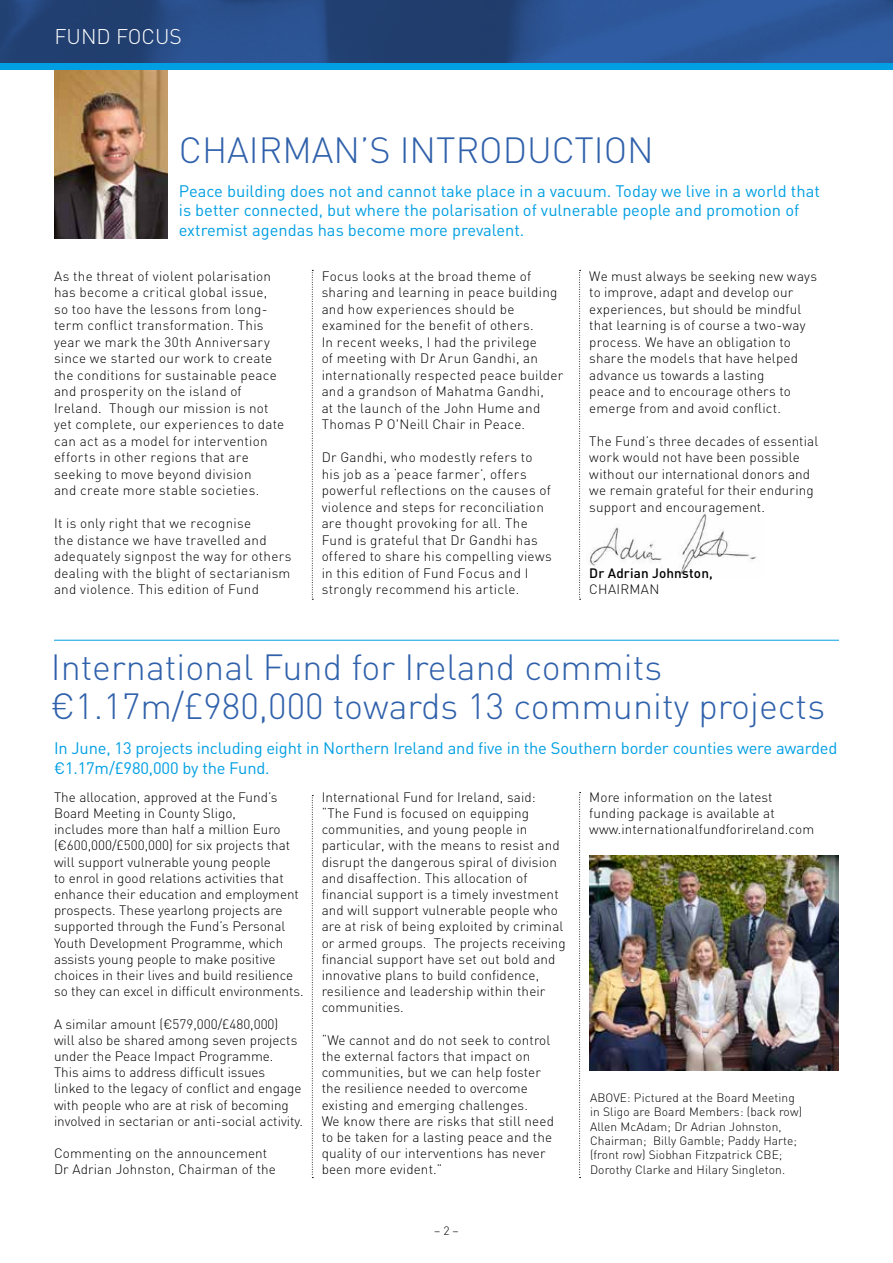
<style>
.page{position:relative;width:893px;height:1263px;background:#fff}
.page>*{position:absolute;margin:0;border:0;box-sizing:border-box;transform-origin:0 0}
.t1{font:300 36px/39px "DIN";color:#3061ab}
.t2{font:300 21px "DIN";color:#fff}
.t3{font:16.5px/19.8px "DIN";color:#009fe3}
.t4{font:300 13.5px/16.5px "DIN";letter-spacing:.01em;color:#000}
.t5{font:500 13.5px "DIN";letter-spacing:.01em;color:#000}
.t6{font:300 13.5px "DIN";letter-spacing:.035em;color:#000}
.t7{font:300 12px/14.4px "DIN";letter-spacing:.01em;color:#000}
.s1{font-family:"DIN Euro";font-weight:400}
.s2{font-family:"DIN Euro"}
</style>
<div class="page">
<img style="left:54px;top:70px;width:114px;height:168px">
<img style="left:0;top:0;width:893px;height:64px">
<svg style="left:312px;top:795px;width:1px;height:383px"></svg>
<svg style="left:579px;top:792px;width:2px;height:386px"></svg>
<hr style="left:54px;top:640px;width:785px;height:1px;background:#009fe3">
<img style="left:589px;top:855px;width:250px;height:215px">
<img style="left:589px;top:513px;width:168px;height:62px">
<svg style="left:312px;top:270px;width:1px;height:330px"></svg>
<svg style="left:579px;top:270px;width:2px;height:330px"></svg>
<div style="left:0;top:64px;width:893px;height:6px;background:#009fe3"></div>
<h2 class="t2" style="left:55px;top:24px;width:129px">FUND FOCUS</h2>
<h1 class="t1" style="left:179px;top:130px;width:476px">CHAIRMAN’S INTRODUCTION</h1>
<p class="t3" style="left:179px;top:180px;width:642px">Peace building does not and cannot take place in a vacuum. Today we live in a world that is better connected, but where the polarisation of vulnerable people and promotion of extremist agendas has become more prevalent.</p>
<p class="t4" style="left:54px;top:268px;width:232px">As the threat of violent polarisation has become a critical global issue, so too have the lessons from long&shy;term conflict transformation. This year we mark the 30th Anniversary since we started our work to create the conditions for sustainable peace and prosperity on the island of Ireland. Though our mission is not yet complete, our experiences to date can act as a model for intervention efforts in other regions that are seeking to move beyond division<br>and create more stable societies.</p>
<p class="t4" style="left:54px;top:515px;width:239px">It is only right that we recognise<br>the distance we have travelled and adequately signpost the way for others dealing with the blight of sectarianism and violence. This edition of Fund</p>
<p class="t4" style="left:322px;top:268px;width:243px">Focus looks at the broad theme of sharing and learning in peace building and how experiences should be examined for the benefit of others.<br>In recent weeks, I had the privilege<br>of meeting with Dr Arun Gandhi, an internationally respected peace builder and a grandson of Mahatma Gandhi,<br>at the launch of the John Hume and Thomas P O'Neill Chair in Peace.</p>
<p class="t4" style="left:322px;top:449px;width:232px">Dr Gandhi, who modestly refers to his job as a ‘peace farmer’, offers powerful reflections on the causes of violence and steps for reconciliation are thought provoking for all. The Fund is grateful that Dr Gandhi has offered to share his compelling views in this edition of Fund Focus and I strongly recommend his article.</p>
<p class="t4" style="left:589px;top:268px;width:229px">We must always be seeking new ways to improve, adapt and develop our experiences, but should be mindful that learning is of course a two-way process. We have an obligation to share the models that have helped advance us towards a lasting<br>peace and to encourage others to emerge from and avoid conflict.</p>
<p class="t4" style="left:589px;top:432px;width:230px">The Fund’s three decades of essential work would not have been possible without our international donors and we remain grateful for their enduring support and encouragement.</p>
<p class="t5" style="left:589px;top:564px;width:125px">Dr Adrian Johnston,</p>
<p class="t6" style="left:589px;top:581px;width:72px">CHAIRMAN</p>
<h1 class="t1" style="left:51px;top:647px;width:776px">International Fund for Ireland commits<br><span class="s1">1</span>1.17m/£980,000 towards 13 community projects</h1>
<p class="t3" style="left:54px;top:738px;width:785px">In June, 13 projects including eight in Northern Ireland and five in the Southern border counties were awarded<br><span class="s2">2</span>1.17m/£980,000 by the Fund.</p>
<p class="t4" style="left:54px;top:789px;width:251px">The allocation, approved at the Fund’s Board Meeting in County Sligo,<br>includes more than half a million Euro (<span class="s1">1</span>600,000/£500,000) for six projects that will support vulnerable young people<br>to enrol in good relations activities that enhance their education and employment prospects. These yearlong projects are supported through the Fund’s Personal Youth Development Programme, which assists young people to make positive choices in their lives and build resilience so they can excel in difficult environments.</p>
<p class="t4" style="left:54px;top:1015px;width:250px">A similar amount (<span class="s1">1</span>579,000/£480,000)<br>will also be shared among seven projects under the Peace Impact Programme.<br>This aims to address difficult issues linked to the legacy of conflict and engage with people who are at risk of becoming involved in sectarian or anti-social activity.</p>
<p class="t4" style="left:54px;top:1145px;width:223px">Commenting on the announcement<br>Dr Adrian Johnston, Chairman of the</p>
<p class="t4" style="left:322px;top:789px;width:246px">International Fund for Ireland, said: “The Fund is focused on equipping communities, and young people in particular, with the means to resist and disrupt the dangerous spiral of division and disaffection. This allocation of financial support is a timely investment and will support vulnerable people who are at risk of being exploited by criminal or armed groups. The projects receiving financial support have set out bold and innovative plans to build confidence, resilience and leadership within their communities.</p>
<p class="t4" style="left:322px;top:1032px;width:234px">“We cannot and do not seek to control the external factors that impact on communities, but we can help foster the resilience needed to overcome existing and emerging challenges.<br>We know there are risks that still need to be taken for a lasting peace and the quality of our interventions has never been more evident.”</p>
<p class="t4" style="left:589px;top:789px;width:226px">More information on the latest funding package is available at www.internationalfundforireland.com</p>
<p class="t7" style="left:590px;top:1090px;width:214px">ABOVE: Pictured at the Board Meeting in Sligo are Board Members: (back row)<br>Allen McAdam; Dr Adrian Johnston, Chairman; Billy Gamble; Paddy Harte; (front row) Siobhan Fitzpatrick CBE; Dorothy Clarke and Hilary Singleton.</p>
<p class="t7" style="left:434px;top:1223px;width:26px">– 2 –</p>
</div>
